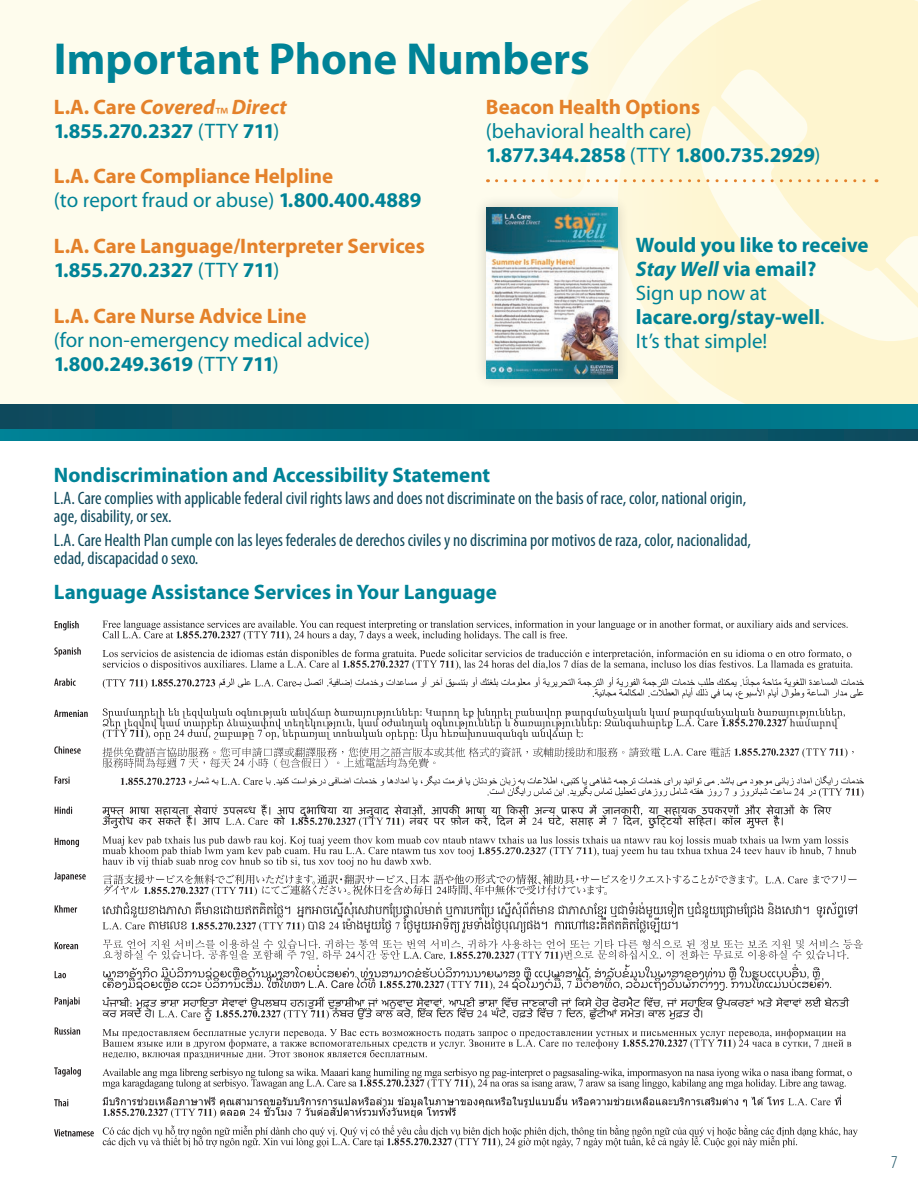
<style>
.page{position:relative;width:918px;height:1188px;background:#fff}
.page>*{position:absolute;margin:0;border:0;box-sizing:border-box;transform-origin:0 0}
.t1{font:700 45px "Myriad Pro";color:#008397}
.t2{font:700 21px/24px "Myriad Pro";color:#008397}
.t3{font:700 21px/24px "Myriad Pro";color:#e4812a}
.t4{font:21px/24px "Myriad Pro";color:#008397}
.t5{font:700 21px/24px "Myriad Pro";letter-spacing:-.025em;color:#008397}
.t6{font:condensed 18px/18px "Myriad Pro";color:#0e495c}
.t7{font:300 condensed 18px "Myriad Pro";color:#0e495c}
.s1{color:#e4812a}
.s2{font-style:italic;color:#e4812a}
.s3{font-weight:400;color:#e4812a}
.s4{font-weight:400}
.s5{font-weight:400;color:#008397}
.s6{color:#008397}
.s7{font-weight:700;color:#e4812a}
.s8{font-weight:700}
.s9{font-style:italic}
</style>
<div class="page">
<div style="left:0;top:0;width:918px;height:424px;background:#fefced"></div>
<svg style="left:618px;top:0;width:300px;height:404px;fill:#fef5d0"></svg>
<svg style="left:103px;top:1125px;width:755px;height:22px"></svg>
<svg style="left:103px;top:1095px;width:738px;height:23px"></svg>
<svg style="left:102px;top:1069px;width:750px;height:20px"></svg>
<svg style="left:103px;top:1029px;width:748px;height:30px"></svg>
<svg style="left:102px;top:997px;width:747px;height:24px"></svg>
<svg style="left:103px;top:939px;width:760px;height:52px"></svg>
<svg style="left:102px;top:874px;width:755px;height:59px"></svg>
<svg style="left:102px;top:836px;width:754px;height:31px"></svg>
<svg style="left:102px;top:804px;width:729px;height:24px"></svg>
<svg style="left:121px;top:776px;width:743px;height:22px"></svg>
<svg style="left:103px;top:747px;width:751px;height:21px"></svg>
<svg style="left:103px;top:708px;width:742px;height:32px"></svg>
<svg style="left:103px;top:676px;width:761px;height:23px"></svg>
<svg style="left:103px;top:650px;width:749px;height:20px"></svg>
<svg style="left:103px;top:620px;width:745px;height:21px"></svg>
<svg style="left:54px;top:1129px;width:40px;height:7px"></svg>
<svg style="left:54px;top:1099px;width:14px;height:7px"></svg>
<svg style="left:54px;top:1067px;width:27px;height:10px"></svg>
<svg style="left:55px;top:1027px;width:25px;height:8px"></svg>
<svg style="left:55px;top:997px;width:25px;height:10px"></svg>
<svg style="left:55px;top:971px;width:11px;height:7px"></svg>
<svg style="left:55px;top:942px;width:23px;height:7px"></svg>
<svg style="left:55px;top:905px;width:22px;height:8px"></svg>
<svg style="left:54px;top:872px;width:32px;height:9px"></svg>
<svg style="left:55px;top:838px;width:24px;height:9px"></svg>
<svg style="left:55px;top:806px;width:17px;height:8px"></svg>
<svg style="left:55px;top:777px;width:15px;height:7px"></svg>
<svg style="left:54px;top:746px;width:27px;height:8px"></svg>
<svg style="left:54px;top:710px;width:34px;height:7px"></svg>
<svg style="left:54px;top:678px;width:22px;height:8px"></svg>
<svg style="left:54px;top:647px;width:27px;height:10px"></svg>
<svg style="left:55px;top:621px;width:24px;height:9px"></svg>
<div style="left:0;top:404px;width:918px;height:27px;background:linear-gradient(to right,#0b485a,#008094)"></div>
<svg style="left:0;top:430px;width:918px;height:10px;background:#036578"></svg>
<svg style="left:496px;top:0;width:381px;height:200px"></svg>
<div style="left:474px;top:195px;width:156px;height:195px;background:#231f20;opacity:.2"></div>
<img style="left:486px;top:207px;width:132px;height:171px">
<h2 class="t1" style="left:54px;top:30px;width:537px">Important Phone Numbers</h2>
<p class="t5" style="left:54px;top:94px;width:234px"><span class="s1">L.A. Care</span> <span class="s2">Covered</span><span class="s3">™</span> <span class="s2">Direct<br></span>1.855.270.2327 <span class="s4">(TTY</span> 711<span class="s4">)</span></p>
<p class="t3" style="left:54px;top:164px;width:369px">L.A. Care Compliance Helpline<br><span class="s5">(to report fraud or abuse)</span> <span class="s6">1.800.400.4889</span></p>
<p class="t3" style="left:54px;top:233px;width:372px">L.A. Care Language/Interpreter Services<br><span class="s6">1.855.270.2327</span> <span class="s5">(TTY</span> <span class="s6">711</span><span class="s5">)</span></p>
<p class="t4" style="left:54px;top:303px;width:318px"><span class="s7">L.A. Care Nurse Advice Line<br></span>(for non-emergency medical advice)<br><span class="s8">1.800.249.3619</span> (TTY <span class="s8">711</span>)</p>
<p class="t2" style="left:486px;top:94px;width:336px"><span class="s1">Beacon Health Options<br></span><span class="s4">(behavioral health care)<br></span>1.877.344.2858 <span class="s4">(TTY</span> 1.800.735.2929<span class="s4">)</span></p>
<p class="t2" style="left:636px;top:232px;width:234px">Would you like to receive<br><span class="s9">Stay Well</span> via email?<br><span class="s4">Sign up now at </span>lacare.org/stay-well<span class="s4">.<br>It’s that simple!</span></p>
<h2 class="t2" style="left:54px;top:463px;width:438px">Nondiscrimination and Accessibility Statement</h2>
<p class="t6" style="left:54px;top:489px;width:694px">L.A. Care complies with applicable federal civil rights laws and does not discriminate on the basis of race, color, national origin, age, disability, or sex.</p>
<p class="t6" style="left:54px;top:531px;width:699px">L.A. Care Health Plan cumple con las leyes federales de derechos civiles y no discrimina por motivos de raza, color, nacionalidad, edad, discapacidad o sexo.</p>
<h2 class="t2" style="left:54px;top:579px;width:445px">Language Assistance Services in Your Language</h2>
<p class="t7" style="left:891px;top:1152px;width:8px">7</p>
</div>
